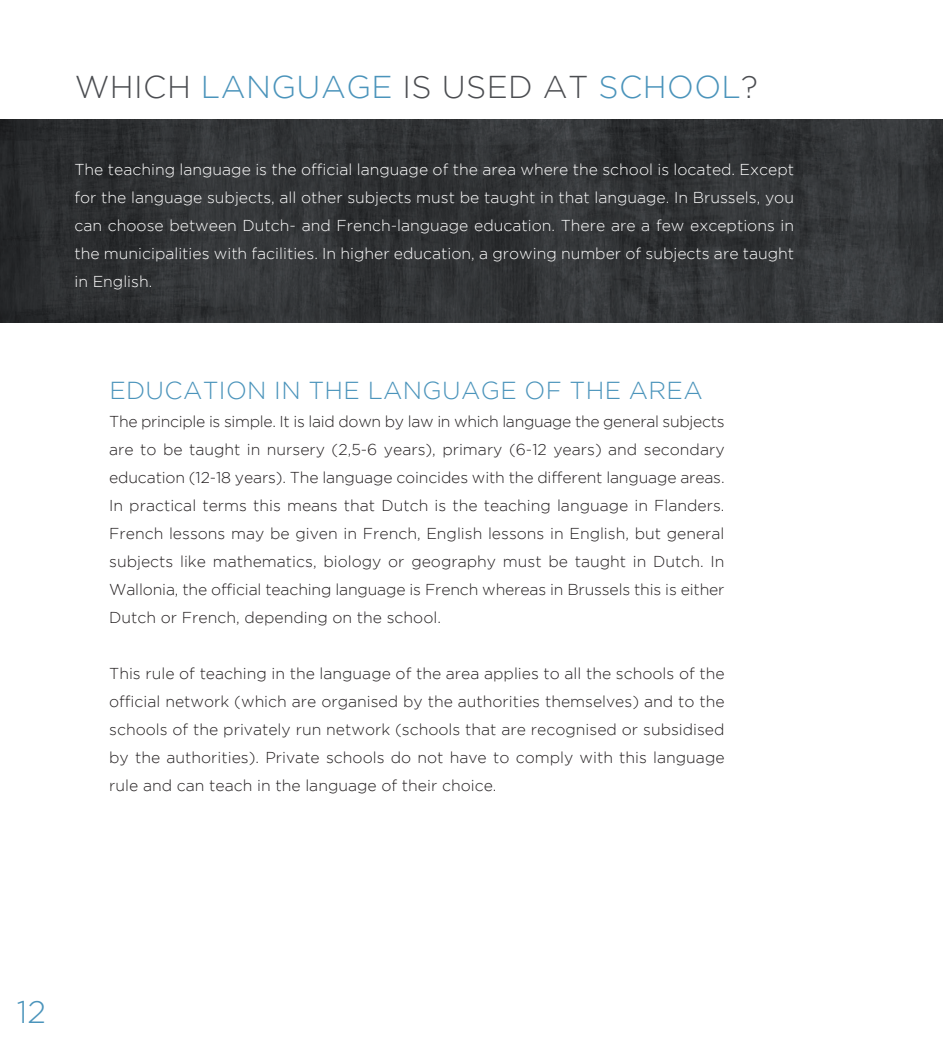
<style>
.page{position:relative;width:943px;height:1042px;background:#fff}
.page>*{position:absolute;margin:0;border:0;box-sizing:border-box;transform-origin:0 0}
.t1{font:300 31.5px "Gotham";letter-spacing:.015em;color:#4b4d51}
.t2{font:300 31.5px "Gotham";color:#4b94bb}
.t3{font:300 24.5px "Gotham";letter-spacing:.015em;color:#4b94bb}
.t4{font:300 15.75px/28px "Gotham";color:#231f20;text-align:justify}
.t5{font:300 15.75px/28px "Gotham";color:#fff;text-align:justify}
.s1{color:#4b94bb}
</style>
<div class="page">
<img style="left:0;top:119px;width:943px;height:203px">
<h1 class="t1" style="left:75px;top:70px;width:685px">WHICH <span class="s1">LANGUAGE</span> IS USED AT <span class="s1">SCHOOL</span>?</h1>
<p class="t5" style="left:74px;top:155px;width:721px">The teaching language is the official language of the area where the school is located. Except for the language subjects, all other subjects must be taught in that language. In Brussels, you can choose between Dutch- and French-language education. There are a few exceptions in the municipalities with facilities. In higher education, a growing number of subjects are taught in English.</p>
<h2 class="t3" style="left:109px;top:377px;width:595px">EDUCATION IN THE LANGUAGE OF THE AREA</h2>
<p class="t4" style="left:109px;top:407px;width:617px">The principle is simple. It is laid down by law in which language the general subjects are to be taught in nursery (2,5-6 years), primary (6-12 years) and secondary education (12-18 years). The language coincides with the different language areas.<br>In practical terms this means that Dutch is the teaching language in Flanders.<br>French lessons may be given in French, English lessons in English, but general subjects like mathematics, biology or geography must be taught in Dutch. In Wallonia, the official teaching language is French whereas in Brussels this is either Dutch or French, depending on the school.</p>
<p class="t4" style="left:109px;top:659px;width:617px">This rule of teaching in the language of the area applies to all the schools of the official network (which are organised by the authorities themselves) and to the schools of the privately run network (schools that are recognised or subsidised by the authorities). Private schools do not have to comply with this language rule and can teach in the language of their choice.</p>
<h1 class="t2" style="left:17px;top:994px;width:31px">12</h1>
</div>
